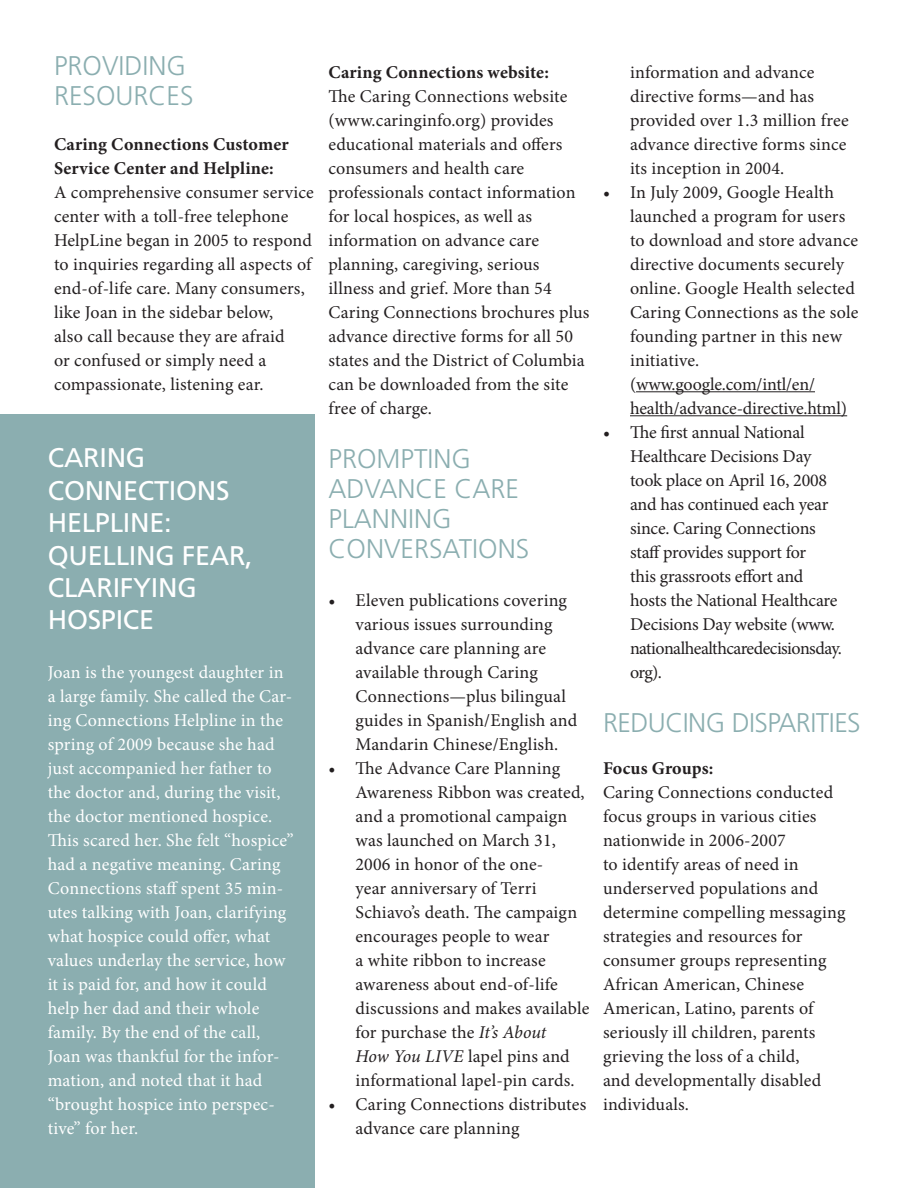
<style>
.page{position:relative;width:918px;height:1188px;background:#fff}
.page>*{position:absolute;margin:0;border:0;box-sizing:border-box;transform-origin:0 0}
.t1{font:300 27px/30px "Frutiger";color:#8baeb0}
.t2{font:27px/32.4px "Frutiger";letter-spacing:-.01em;color:#fff}
.t3{font:300 27px "Frutiger";letter-spacing:-.02em;color:#8baeb0}
.t4{font:18px/24px "Minion Pro";letter-spacing:.005em;color:#231f20}
.t5{font:18px/24px "Minion Pro";letter-spacing:.005em;color:#fff}
.t6{font:18px/24px "Minion Pro";letter-spacing:-.015em;color:#231f20}
.s1{font-weight:700}
.s2{font-style:italic}
</style>
<div class="page">
<hr style="left:636px;top:391px;width:179px;height:1px;background:#231f20">
<hr style="left:630px;top:415px;width:217px;height:1px;background:#231f20">
<div style="left:1px;top:414px;width:314px;height:774px;background:#8baeb0"></div>
<p class="t1" style="left:54px;top:51px;width:134px">PROVIDING</p>
<p class="t1" style="left:54px;top:81px;width:141px">RESOURCES</p>
<p class="t4" style="left:54px;top:132px;width:261px"><span class="s1">Caring Connections Customer<br>Service Center and Helpline:<br></span>A comprehensive consumer service center with a toll-free telephone<br>HelpLine began in 2005 to respond to inquiries regarding all aspects of end-of-life care. Many consumers, like Joan in the sidebar below,<br>also call because they are afraid<br>or confused or simply need a compassionate, listening ear.</p>
<p class="t2" style="left:48px;top:442px;width:183px">CARING<br>CONNECTIONS<br>HELPLINE:</p>
<p class="t2" style="left:48px;top:539px;width:207px">QUELLING FEAR,<br>CLARIFYING<br>HOSPICE</p>
<p class="t5" style="left:48px;top:660px;width:247px">Joan is the youngest daughter in a large family. She called the Car&shy;ing Connections Helpline in the spring of 2009 because she had just accompanied her father to the doctor and, during the visit, the doctor mentioned hospice.<br>This scared her. She felt “hospice” had a negative meaning. Caring<br>Connections staff spent 35 min&shy;utes talking with Joan, clarifying what hospice could offer, what values underlay the service, how it is paid for, and how it could help her dad and their whole family. By the end of the call,<br>Joan was thankful for the infor&shy;mation, and noted that it had “brought hospice into perspec&shy;tive” for her.</p>
<p class="t4" style="left:328px;top:60px;width:263px"><span class="s1">Caring Connections website:<br></span>The Caring Connections website (www.caringinfo.org) provides educational materials and offers consumers and health care professionals contact information for local hospices, as well as information on advance care planning, caregiving, serious illness and grief. More than 54<br>Caring Connections brochures plus advance directive forms for all 50 states and the District of Columbia can be downloaded from the site free of charge.</p>
<p class="t1" style="left:328px;top:444px;width:202px">PROMPTING<br>ADVANCE CARE<br>PLANNING<br>CONVERSATIONS</p>
<p class="t4" style="left:356px;top:588px;width:223px;text-indent:-27px">• Eleven publications covering various issues surrounding advance care planning are available through Caring<br>Connections—plus bilingual guides in Spanish/English and<br>Mandarin Chinese/English.</p>
<p class="t4" style="left:356px;top:756px;width:236px;text-indent:-27px">• The Advance Care Planning<br>Awareness Ribbon was created, and a promotional campaign was launched on March 31,<br>2006 in honor of the one-<br>year anniversary of Terri<br>Schiavo’s death. The campaign encourages people to wear<br>a white ribbon to increase awareness about end-of-life discussions and makes available for purchase the <span class="s2">It’s About<br>How You LIVE</span> lapel pins and informational lapel-pin cards.</p>
<p class="t4" style="left:356px;top:1092px;width:232px;text-indent:-27px">• Caring Connections distributes advance care planning</p>
<p class="t4" style="left:630px;top:60px;width:220px">information and advance directive forms—and has provided over 1.3 million free advance directive forms since its inception in 2004.</p>
<p class="t4" style="left:630px;top:180px;width:230px;text-indent:-27px">• In July 2009, Google Health launched a program for users to download and store advance directive documents securely online. Google Health selected<br>Caring Connections as the sole founding partner in this new initiative. (www.google.com/intl/en/ health/advance-directive.html)</p>
<p class="t6" style="left:630px;top:420px;width:213px;text-indent:-27px">• The first annual National<br>Healthcare Decisions Day took place on April 16, 2008 and has continued each year since. Caring Connections staff provides support for<br>this grassroots effort and hosts the National Healthcare<br>Decisions Day website (www. nationalhealthcaredecisionsday. org).</p>
<p class="t3" style="left:603px;top:707px;width:259px">REDUCING DISPARITIES</p>
<p class="t4" style="left:603px;top:756px;width:244px"><span class="s1">Focus Groups:<br></span>Caring Connections conducted focus groups in various cities nationwide in 2006-2007<br>to identify areas of need in underserved populations and determine compelling messaging strategies and resources for consumer groups representing<br>African American, Chinese<br>American, Latino, parents of seriously ill children, parents grieving the loss of a child,<br>and developmentally disabled individuals.</p>
</div>
